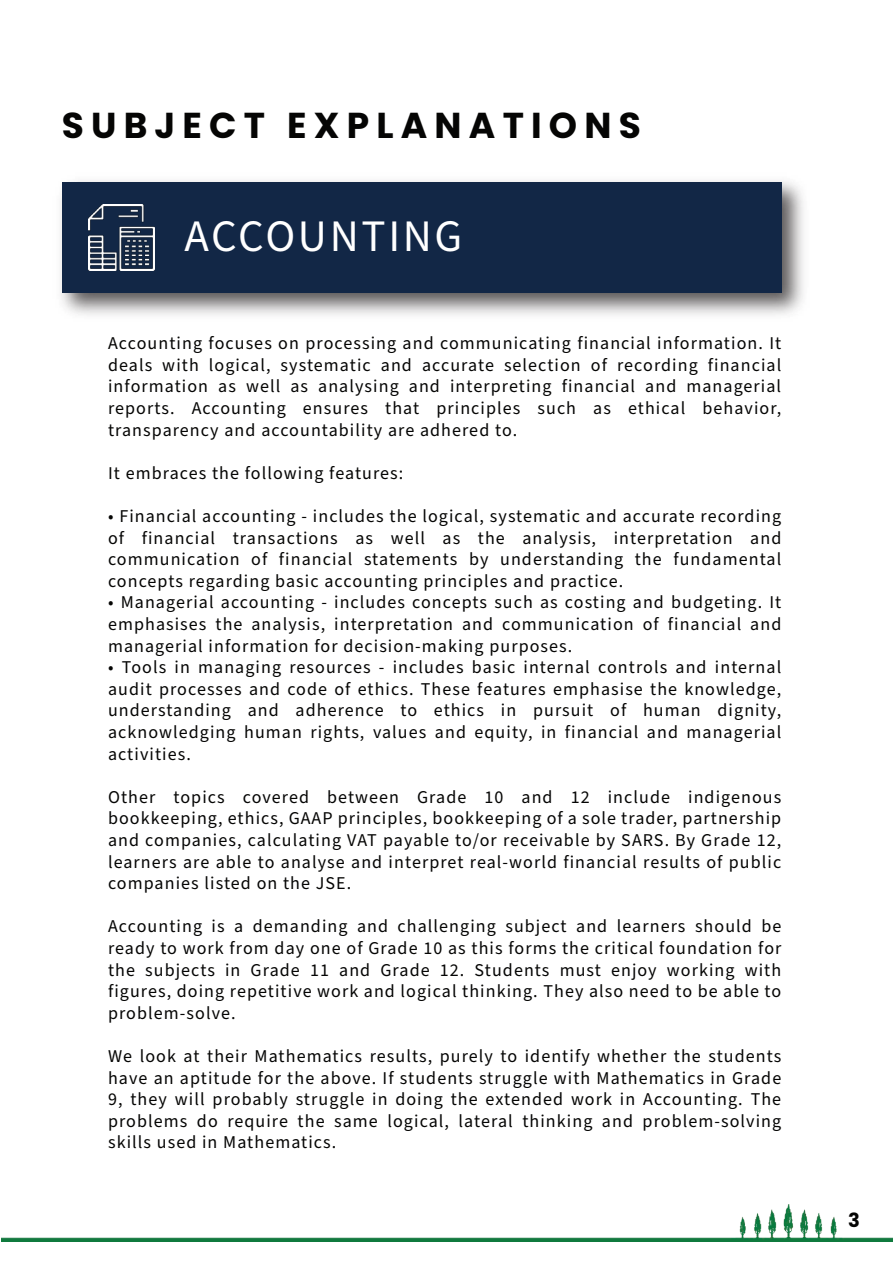
<style>
.page{position:relative;width:893px;height:1263px;background:#fff}
.page>*{position:absolute;margin:0;border:0;box-sizing:border-box;transform-origin:0 0}
.t1{font:45px "Source Sans Pro";letter-spacing:.06em;color:#fff}
.t2{font:700 36px "Poppins";letter-spacing:.2em;color:#050504}
.t3{font:700 19.5px "Poppins";color:#050504}
.t4{font:18px/21.6px "Source Sans Pro";letter-spacing:.06em;color:#050504;text-align:justify}
</style>
<div class="page">
<img style="left:1px;top:1204px;width:892px;height:37px">
<img style="left:61px;top:181px;width:743px;height:134px">
<div style="left:62px;top:182px;width:719px;height:110px;background:#122746"></div>
<img style="left:88px;top:204px;width:66px;height:66px">
<h2 class="t2" style="left:62px;top:104px;width:581px">SUBJECT EXPLANATIONS</h2>
<h1 class="t1" style="left:184px;top:206px;width:279px">ACCOUNTING</h1>
<p class="t4" style="left:108px;top:333px;width:675px">Accounting focuses on processing and communicating financial information. It deals with logical, systematic and accurate selection of recording financial information as well as analysing and interpreting financial and managerial reports. Accounting ensures that principles such as ethical behavior, transparency and accountability are adhered to.</p>
<p class="t4" style="left:108px;top:462px;width:297px">It embraces the following features:</p>
<p class="t4" style="left:108px;top:506px;width:675px">• Financial accounting - includes the logical, systematic and accurate recording of financial transactions as well as the analysis, interpretation and communication of financial statements by understanding the fundamental concepts regarding basic accounting principles and practice.</p>
<p class="t4" style="left:108px;top:592px;width:675px">• Managerial accounting - includes concepts such as costing and budgeting. It emphasises the analysis, interpretation and communication of financial and managerial information for decision-making purposes.</p>
<p class="t4" style="left:108px;top:657px;width:675px">• Tools in managing resources - includes basic internal controls and internal audit processes and code of ethics. These features emphasise the knowledge, understanding and adherence to ethics in pursuit of human dignity, acknowledging human rights, values and equity, in financial and managerial activities.</p>
<p class="t4" style="left:108px;top:786px;width:675px">Other topics covered between Grade 10 and 12 include indigenous bookkeeping, ethics, GAAP principles, bookkeeping of a sole trader, partnership and companies, calculating VAT payable to/or receivable by SARS. By Grade 12, learners are able to analyse and interpret real-world financial results of public companies listed on the JSE.</p>
<p class="t4" style="left:108px;top:916px;width:675px">Accounting is a demanding and challenging subject and learners should be ready to work from day one of Grade 10 as this forms the critical foundation for the subjects in Grade 11 and Grade 12. Students must enjoy working with figures, doing repetitive work and logical thinking. They also need to be able to problem-solve.</p>
<p class="t4" style="left:108px;top:1046px;width:675px">We look at their Mathematics results, purely to identify whether the students have an aptitude for the above. If students struggle with Mathematics in Grade 9, they will probably struggle in doing the extended work in Accounting. The problems do require the same logical, lateral thinking and problem-solving skills used in Mathematics.</p>
<p class="t3" style="left:848px;top:1209px;width:13px">3</p>
</div>
